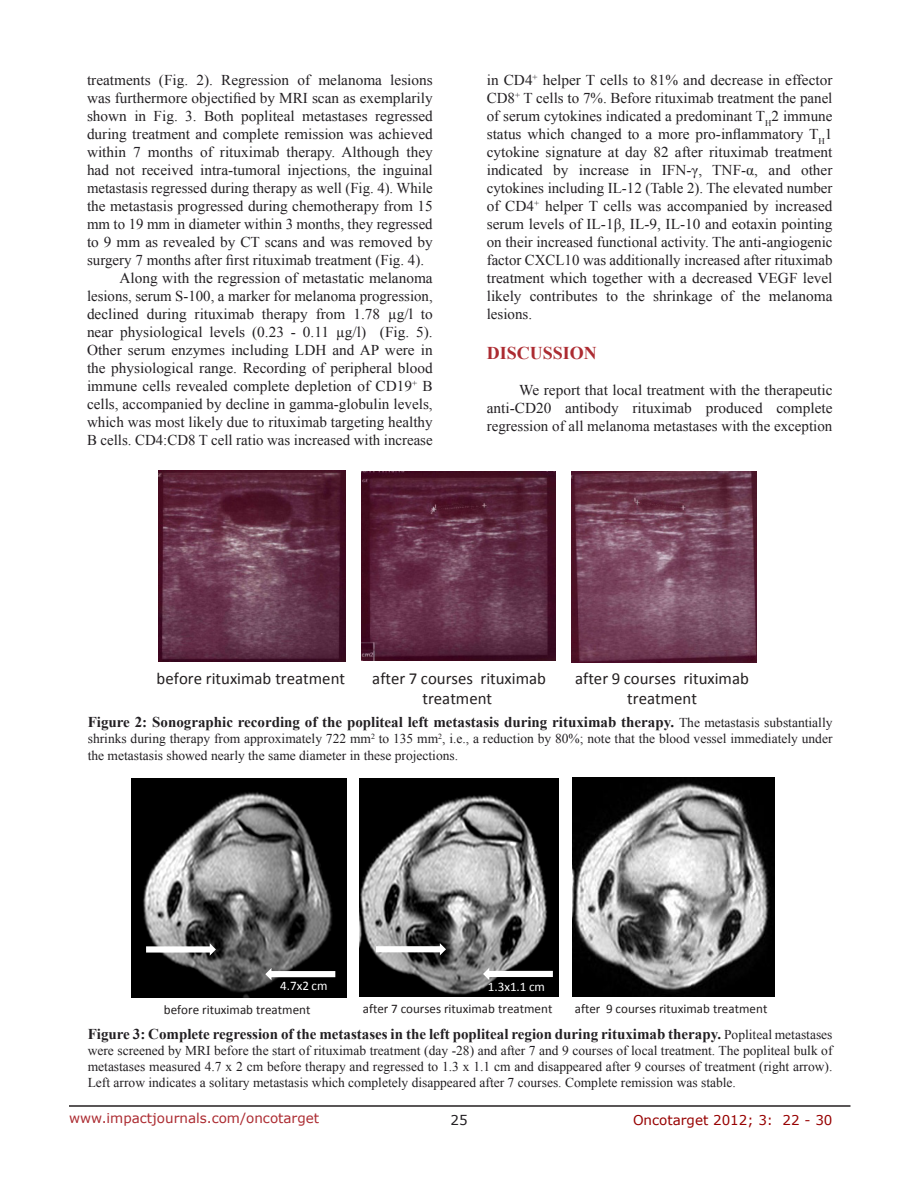
<style>
.page{position:relative;width:918px;height:1188px;background:#fff}
.page>*{position:absolute;margin:0;border:0;box-sizing:border-box;transform-origin:0 0}
.Heading{font:700 18px "Times New Roman";color:#ac2b31}
.t1{font:16.8px/20.1px "Calibri";color:#231f20;text-align:center}
.BodyText{font:15px/18px "Times New Roman";color:#221f22;text-align:justify}
.FigureText{font:700 15px "Times New Roman";color:#221f22}
.FigureText-2{font:13.5px/16.2px "Times New Roman";color:#221f22}
.t2{font:13.5px "Verdana";color:#ac2b31}
.t3{font:13.5px "Verdana";color:#970000}
.t4{font:13.5px "Verdana";color:#221f22}
.t5{font:13.05px "Calibri";color:#231f20}
.t6{font:13.05px "Calibri";color:#fff}
.s1{font-weight:400;font-size:13.5px}
</style>
<div class="page">
<hr style="left:69px;top:1105px;width:781px;height:2px;background:#231f20">
<img style="left:159px;top:471px;width:186px;height:191px">
<img style="left:362px;top:471px;width:193px;height:190px">
<img style="left:572px;top:471px;width:185px;height:191px">
<img style="left:131px;top:779px;width:216px;height:218px">
<svg style="left:265px;top:968px;width:70px;height:12px"></svg>
<svg style="left:146px;top:943px;width:70px;height:13px"></svg>
<img style="left:360px;top:779px;width:199px;height:218px">
<svg style="left:483px;top:968px;width:70px;height:12px"></svg>
<svg style="left:376px;top:943px;width:70px;height:12px"></svg>
<img style="left:572px;top:778px;width:202px;height:218px">
<p class="BodyText" style="left:87px;top:71px;width:347px">treatments (Fig. 2). Regression of melanoma lesions was furthermore objectified by MRI scan as exemplarily shown in Fig. 3. Both popliteal metastases regressed during treatment and complete remission was achieved within 7 months of rituximab therapy. Although they had not received intra-tumoral injections, the inguinal metastasis regressed during therapy as well (Fig. 4). While the metastasis progressed during chemotherapy from 15 mm to 19 mm in diameter within 3 months, they regressed to 9 mm as revealed by CT scans and was removed by surgery 7 months after first rituximab treatment (Fig. 4).</p>
<p class="BodyText" style="left:87px;top:269px;width:347px;text-indent:32px">Along with the regression of metastatic melanoma lesions, serum S-100, a marker for melanoma progression, declined during rituximab therapy from 1.78 µg/l to near physiological levels (0.23 - 0.11 µg/l) (Fig. 5).<br>Other serum enzymes including LDH and AP were in the physiological range. Recording of peripheral blood immune cells revealed complete depletion of CD19<sup>+</sup> B cells, accompanied by decline in gamma-globulin levels, which was most likely due to rituximab targeting healthy B cells. CD4:CD8 T cell ratio was increased with increase</p>
<p class="BodyText" style="left:487px;top:71px;width:347px">in CD4<sup>+</sup> helper T cells to 81% and decrease in effector CD8<sup>+</sup> T cells to 7%. Before rituximab treatment the panel of serum cytokines indicated a predominant T<sub>H</sub>2 immune status which changed to a more pro-inflammatory T<sub>H</sub>1 cytokine signature at day 82 after rituximab treatment indicated by increase in IFN-γ, TNF-α, and other cytokines including IL-12 (Table 2). The elevated number of CD4<sup>+</sup> helper T cells was accompanied by increased serum levels of IL-1β, IL-9, IL-10 and eotaxin pointing on their increased functional activity. The anti-angiogenic factor CXCL10 was additionally increased after rituximab treatment which together with a decreased VEGF level likely contributes to the shrinkage of the melanoma lesions.</p>
<p class="Heading" style="left:487px;top:341px;width:112px">DISCUSSION</p>
<p class="BodyText" style="left:487px;top:381px;width:347px;text-indent:32px">We report that local treatment with the therapeutic anti-CD20 antibody rituximab produced complete regression of all melanoma metastases with the exception</p>
<p class="t1" style="left:157px;top:669px;width:190px">before rituximab treatment</p>
<p class="t1" style="left:372px;top:669px;width:175px">after 7 courses rituximab treatment</p>
<p class="t1" style="left:575px;top:669px;width:175px">after 9 courses rituximab treatment</p>
<p class="FigureText" style="left:88px;top:712px;width:746px">Figure 2: Sonographic recording of the popliteal left metastasis during rituximab therapy. <span class="s1">The metastasis substantially</span></p>
<p class="FigureText-2" style="left:88px;top:731px;width:746px">shrinks during therapy from approximately 722 mm<sup>2</sup> to 135 mm<sup>2</sup>, i.e., a reduction by 80%; note that the blood vessel immediately under the metastasis showed nearly the same diameter in these projections.</p>
<p class="t6" style="left:280px;top:977px;width:49px">4.7x2 cm</p>
<p class="t6" style="left:488px;top:978px;width:59px">1.3x1.1 cm</p>
<p class="t5" style="left:164px;top:1002px;width:148px">before rituximab treatment</p>
<p class="t5" style="left:363px;top:1001px;width:191px">after 7 courses rituximab treatment</p>
<p class="t5" style="left:575px;top:1001px;width:194px">after 9 courses rituximab treatment</p>
<p class="FigureText" style="left:88px;top:1023px;width:746px">Figure 3: Complete regression of the metastases in the left popliteal region during rituximab therapy. <span class="s1">Popliteal metastases</span></p>
<p class="FigureText-2" style="left:88px;top:1042px;width:746px;text-align:justify">were screened by MRI before the start of rituximab treatment (day -28) and after 7 and 9 courses of local treatment. The popliteal bulk of metastases measured 4.7 x 2 cm before therapy and regressed to 1.3 x 1.1 cm and disappeared after 9 courses of treatment (right arrow).<br>Left arrow indicates a solitary metastasis which completely disappeared after 7 courses. Complete remission was stable.</p>
<p class="t2" style="left:69px;top:1109px;width:252px">www.impactjournals.com/oncotarget</p>
<p class="t4" style="left:450px;top:1111px;width:19px">25</p>
<p class="t3" style="left:633px;top:1111px;width:201px">Oncotarget 2012; 3: 22 - 30</p>
</div>
